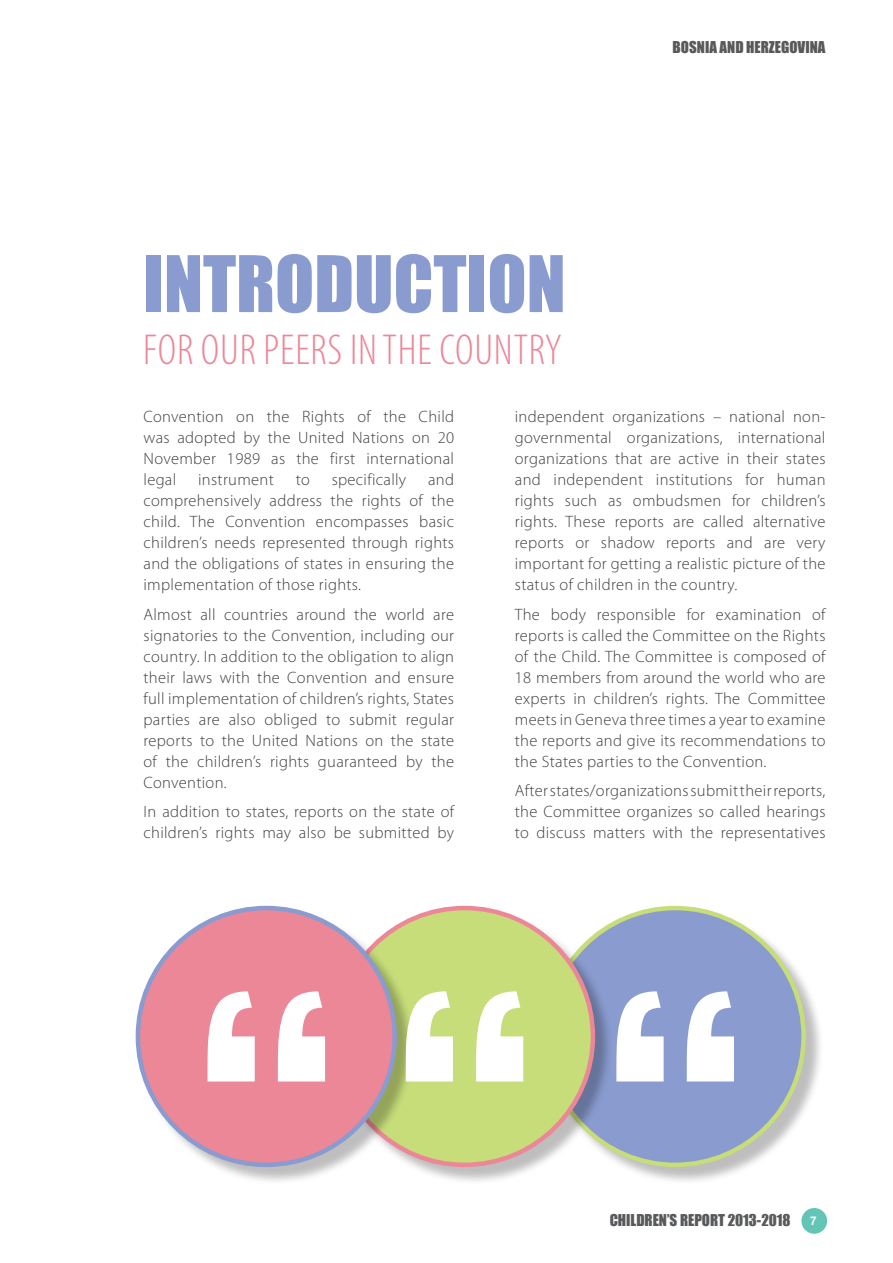
<style>
.page{position:relative;width:893px;height:1263px;background:#fff}
.page>*{position:absolute;margin:0;border:0;box-sizing:border-box;transform-origin:0 0}
.t1{font:72px "Impact";color:#899bcf}
.t2{font:300 condensed 43.5px "Myriad Pro";letter-spacing:.02em;color:#ec8797}
.t3{font:300 16.5px/21px "Myriad Pro";letter-spacing:.02em;color:#414042;text-align:justify}
.t4{font:15px "Impact";color:#58595b}
.t5{font:700 12px "Arial";color:#fff}
</style>
<div class="page">
<div style="left:801px;top:1208px;width:26px;height:26px;background:#62c5b5;border-radius:50%"></div>
<div style="left:547px;top:908px;width:277px;height:277px;background:#000;opacity:.26"></div>
<div style="left:547px;top:908px;width:257px;height:257px;background:#899bcf;border-radius:50%"></div>
<div style="left:336px;top:908px;width:278px;height:277px;background:#000;opacity:.26"></div>
<div style="left:336px;top:908px;width:257px;height:257px;background:#c7dd79;border-radius:50%"></div>
<div style="left:138px;top:908px;width:277px;height:277px;background:#000;opacity:.26"></div>
<div style="left:138px;top:908px;width:257px;height:257px;background:#ec8797;border-radius:50%"></div>
<svg style="left:208px;top:991px;width:117px;height:90px"></svg>
<svg style="left:406px;top:991px;width:117px;height:90px"></svg>
<svg style="left:616px;top:991px;width:118px;height:90px"></svg>
<h1 class="t1" style="left:143px;top:228px;width:424px">INTRODUCTION</h1>
<h2 class="t2" style="left:143px;top:327px;width:420px">FOR OUR PEERS IN THE COUNTRY</h2>
<p class="t4" style="left:673px;top:36px;width:154px">BOSNIA AND HERZEGOVINA</p>
<p class="t3" style="left:144px;top:406px;width:312px">Convention on the Rights of the Child was adopted by the United Nations on 20<br>November 1989 as the first international legal</p>
<p class="t3" style="left:198px;top:470px;width:77px">instrument</p>
<p class="t3" style="left:296px;top:470px;width:16px">to</p>
<p class="t3" style="left:332px;top:470px;width:76px">specifically</p>
<p class="t3" style="left:144px;top:470px;width:312px;text-indent:285px">and comprehensively address the rights of the child. The Convention encompasses basic children’s needs represented through rights and the obligations of states in ensuring the implementation of those rights.</p>
<p class="t3" style="left:144px;top:604px;width:312px">Almost all countries around the world are signatories to the Convention, including our country. In addition to the obligation to align their laws with the Convention and ensure full implementation of children’s rights, States parties are also obliged to submit regular reports to the United Nations on the state of the children’s rights guaranteed by the Convention.</p>
<p class="t3" style="left:144px;top:802px;width:312px">In addition to states, reports on the state of children’s rights may also be submitted by</p>
<p class="t3" style="left:515px;top:407px;width:312px">independent organizations – national non&shy;governmental organizations, international organizations that are active in their states and independent institutions for human rights such as ombudsmen for children’s rights. These reports are called alternative reports or shadow reports and are very important for getting a realistic picture of the status of children in the country.</p>
<p class="t3" style="left:515px;top:604px;width:312px">The body responsible for examination of reports is called the Committee on the Rights of the Child. The Committee is composed of 18 members from around the world who are experts in children’s rights. The Committee meets in Geneva three times a year to examine the reports and give its recommendations to the States parties to the Convention.</p>
<p class="t3" style="left:515px;top:781px;width:312px">After states/organizations submit their reports, the Committee organizes so called hearings to discuss matters with the representatives</p>
<p class="t4" style="left:610px;top:1208px;width:182px">CHILDREN’S REPORT 2013-2018</p>
<p class="t5" style="left:810px;top:1212px;width:8px">7</p>
</div>
